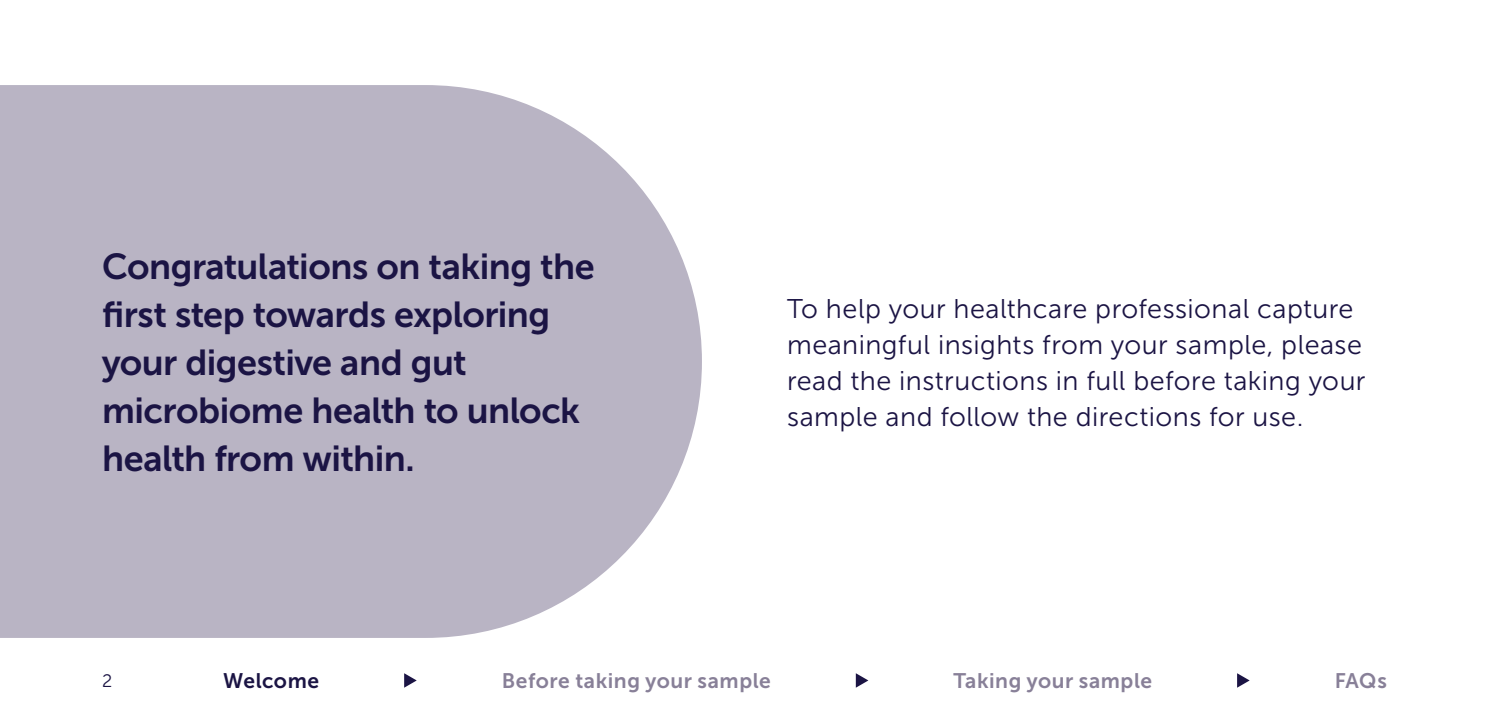
<style>
.page{position:relative;width:1489px;height:723px;background:#fff}
.page>*{position:absolute;margin:0;border:0;box-sizing:border-box;transform-origin:0 0}
.t1{font:36px/48px "Museo Sans 700";letter-spacing:-.015em;color:#1b1444}
.Body_Copy{font:27px/36px "Museo Sans 300";letter-spacing:.015em;color:#1b1444}
.t2{font:21px "Museo Sans 700";letter-spacing:.025em;color:#888098}
.t3{font:21px "Museo Sans 700";letter-spacing:.025em;color:#1b1444}
.t4{font:18px "Museo Sans 300";color:#1b1444}
</style>
<div class="page">
<svg style="left:0;top:85px;width:702px;height:553px;background:#bebac8"></svg>
<svg style="left:404px;top:673px;width:12px;height:15px"></svg>
<svg style="left:855px;top:673px;width:13px;height:15px"></svg>
<svg style="left:1237px;top:673px;width:12px;height:15px"></svg>
<h2 class="t1" style="left:102px;top:242px;width:494px">Congratulations on taking the first step towards exploring your digestive and gut microbiome health to unlock health from within.</h2>
<p class="Body_Copy" style="left:787px;top:290px;width:580px">To help your healthcare professional capture meaningful insights from your sample, please read the instructions in full before taking your sample and follow the directions for use.</p>
<p class="t4" style="left:102px;top:671px;width:12px">2</p>
<p class="t3" style="left:223px;top:669px;width:97px">Welcome</p>
<p class="t2" style="left:501px;top:669px;width:270px">Before taking your sample</p>
<p class="t2" style="left:953px;top:669px;width:200px">Taking your sample</p>
<p class="t2" style="left:1334px;top:669px;width:54px">FAQs</p>
</div>
